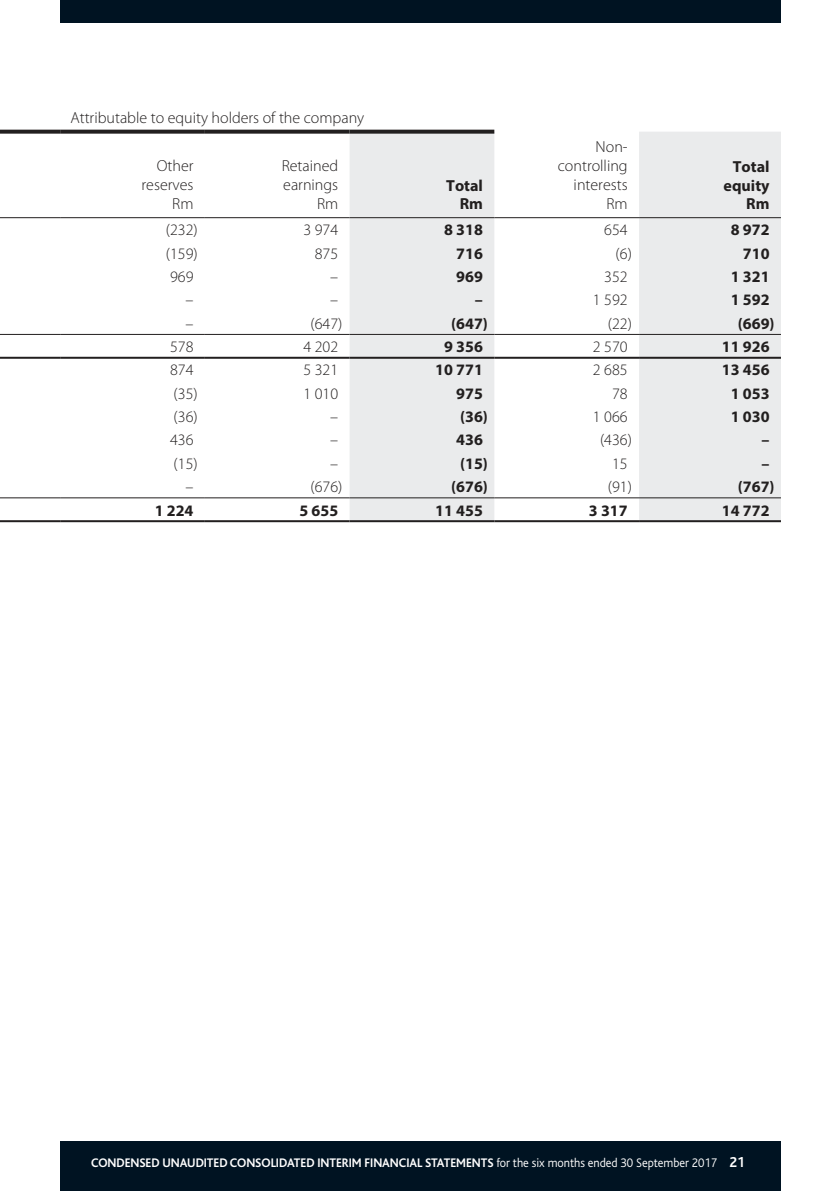
<style>
.page{position:relative;width:840px;height:1191px;background:#fff}
.page>*{position:absolute;margin:0;border:0;box-sizing:border-box;transform-origin:0 0}
.t1{font:300 16px/19px "Myriad Pro";color:#221f1f;text-align:right}
.t2{font:700 16px/18.4px "Myriad Pro";color:#221f1f;text-align:right}
.t3{font:700 13px "Bliss";letter-spacing:-.005em;color:#fff;scale:.95 1}
.s1{font-weight:300}
.s2{font-size:15px}
</style>
<div class="page">
<div style="left:60px;top:0;width:720px;height:23px;background:#001322"></div>
<div style="left:60px;top:1141px;width:720px;height:50px;background:#001322"></div>
<svg style="left:349px;top:132px;width:431px;height:388px;fill:#eaebec"></svg>
<hr style="left:0;top:334px;width:60px;height:1px;background:#221f1f">
<hr style="left:60px;top:334px;width:145px;height:1px;background:#221f1f">
<hr style="left:205px;top:334px;width:144px;height:1px;background:#221f1f">
<hr style="left:349px;top:334px;width:145px;height:1px;background:#221f1f">
<hr style="left:494px;top:334px;width:144px;height:1px;background:#221f1f">
<hr style="left:638px;top:334px;width:142px;height:1px;background:#221f1f">
<hr style="left:0;top:497px;width:60px;height:1px;background:#221f1f">
<hr style="left:60px;top:497px;width:145px;height:1px;background:#221f1f">
<hr style="left:205px;top:497px;width:144px;height:1px;background:#221f1f">
<hr style="left:349px;top:497px;width:145px;height:1px;background:#221f1f">
<hr style="left:494px;top:497px;width:144px;height:1px;background:#221f1f">
<hr style="left:638px;top:497px;width:142px;height:1px;background:#221f1f">
<hr style="left:0;top:357px;width:60px;height:2px;background:#221f1f">
<hr style="left:60px;top:357px;width:145px;height:2px;background:#221f1f">
<hr style="left:205px;top:357px;width:144px;height:2px;background:#221f1f">
<hr style="left:349px;top:357px;width:145px;height:2px;background:#221f1f">
<hr style="left:494px;top:357px;width:144px;height:2px;background:#221f1f">
<hr style="left:638px;top:357px;width:142px;height:2px;background:#221f1f">
<hr style="left:0;top:217px;width:60px;height:1px;background:#221f1f">
<hr style="left:60px;top:217px;width:145px;height:1px;background:#221f1f">
<hr style="left:205px;top:217px;width:144px;height:1px;background:#221f1f">
<hr style="left:349px;top:217px;width:145px;height:1px;background:#221f1f">
<hr style="left:494px;top:217px;width:144px;height:1px;background:#221f1f">
<hr style="left:638px;top:217px;width:142px;height:1px;background:#221f1f">
<hr style="left:0;top:520px;width:60px;height:2px;background:#221f1f">
<hr style="left:60px;top:520px;width:145px;height:2px;background:#221f1f">
<hr style="left:205px;top:520px;width:144px;height:2px;background:#221f1f">
<hr style="left:349px;top:520px;width:145px;height:2px;background:#221f1f">
<hr style="left:494px;top:520px;width:144px;height:2px;background:#221f1f">
<hr style="left:638px;top:520px;width:142px;height:2px;background:#221f1f">
<svg style="left:0;top:130px;width:60px;height:4px"></svg>
<svg style="left:60px;top:130px;width:145px;height:4px"></svg>
<svg style="left:205px;top:130px;width:144px;height:4px"></svg>
<svg style="left:349px;top:130px;width:145px;height:4px"></svg>
<p class="t1" style="left:70px;top:109px;width:295px">Attributable to equity holders of the company</p>
<p class="t1" style="left:141px;top:157px;width:53px">Other reserves<br>Rm</p>
<p class="t1" style="left:281px;top:157px;width:58px">Retained earnings<br>Rm</p>
<p class="t2" style="left:446px;top:177px;width:38px">Total<br>Rm</p>
<p class="t1" style="left:557px;top:138px;width:71px">Non&shy;controlling interests<br>Rm</p>
<p class="t2" style="left:723px;top:159px;width:47px">Total equity<br>Rm</p>
<p class="t1" style="left:166px;top:222px;width:33px">(232)</p>
<p class="t1" style="left:303px;top:222px;width:36px">3 974</p>
<p class="t2" style="left:444px;top:222px;width:40px">8 318</p>
<p class="t1" style="left:604px;top:222px;width:25px">654</p>
<p class="t2" style="left:730px;top:222px;width:40px">8 972</p>
<p class="t1" style="left:166px;top:245px;width:33px">(159)</p>
<p class="t1" style="left:314px;top:245px;width:25px">875</p>
<p class="t2" style="left:456px;top:245px;width:28px">716</p>
<p class="t1" style="left:615px;top:245px;width:18px">(6)</p>
<p class="t2" style="left:742px;top:245px;width:28px">710</p>
<p class="t1" style="left:170px;top:268px;width:25px">969</p>
<p class="t1" style="left:330px;top:268px;width:9px">–</p>
<p class="t2" style="left:456px;top:269px;width:28px">969</p>
<p class="t1" style="left:604px;top:268px;width:25px">352</p>
<p class="t2" style="left:730px;top:269px;width:40px">1 321</p>
<p class="t1" style="left:185px;top:292px;width:9px">–</p>
<p class="t1" style="left:330px;top:292px;width:9px">–</p>
<p class="t2" style="left:474px;top:292px;width:9px">–</p>
<p class="t1" style="left:592px;top:292px;width:36px">1 592</p>
<p class="t2" style="left:730px;top:292px;width:40px">1 592</p>
<p class="t1" style="left:185px;top:315px;width:9px">–</p>
<p class="t1" style="left:310px;top:315px;width:33px">(647)</p>
<p class="t2" style="left:451px;top:315px;width:38px">(647)</p>
<p class="t1" style="left:607px;top:315px;width:26px">(22)</p>
<p class="t2" style="left:737px;top:315px;width:38px">(669)</p>
<p class="t1" style="left:170px;top:338px;width:25px">578</p>
<p class="t1" style="left:303px;top:338px;width:36px">4 202</p>
<p class="t2" style="left:444px;top:339px;width:40px">9 356</p>
<p class="t1" style="left:592px;top:338px;width:36px">2 570</p>
<p class="t2" style="left:721px;top:339px;width:49px">11 926</p>
<p class="t1" style="left:170px;top:362px;width:25px">874</p>
<p class="t1" style="left:303px;top:362px;width:36px">5 321</p>
<p class="t2" style="left:435px;top:362px;width:49px">10 771</p>
<p class="t1" style="left:592px;top:362px;width:36px">2 685</p>
<p class="t2" style="left:721px;top:362px;width:49px">13 456</p>
<p class="t1" style="left:173px;top:385px;width:26px">(35)</p>
<p class="t1" style="left:303px;top:385px;width:36px">1 010</p>
<p class="t2" style="left:456px;top:385px;width:28px">975</p>
<p class="t1" style="left:611px;top:385px;width:17px">78</p>
<p class="t2" style="left:730px;top:385px;width:40px">1 053</p>
<p class="t1" style="left:173px;top:408px;width:26px">(36)</p>
<p class="t1" style="left:330px;top:408px;width:9px">–</p>
<p class="t2" style="left:460px;top:409px;width:29px">(36)</p>
<p class="t1" style="left:592px;top:408px;width:36px">1 066</p>
<p class="t2" style="left:730px;top:409px;width:40px">1 030</p>
<p class="t1" style="left:170px;top:432px;width:25px">436</p>
<p class="t1" style="left:330px;top:432px;width:9px">–</p>
<p class="t2" style="left:456px;top:432px;width:28px">436</p>
<p class="t1" style="left:599px;top:432px;width:33px">(436)</p>
<p class="t2" style="left:761px;top:432px;width:9px">–</p>
<p class="t1" style="left:173px;top:455px;width:26px">(15)</p>
<p class="t1" style="left:330px;top:455px;width:9px">–</p>
<p class="t2" style="left:460px;top:455px;width:29px">(15)</p>
<p class="t1" style="left:611px;top:455px;width:17px">15</p>
<p class="t2" style="left:761px;top:455px;width:9px">–</p>
<p class="t1" style="left:185px;top:478px;width:9px">–</p>
<p class="t1" style="left:310px;top:478px;width:33px">(676)</p>
<p class="t2" style="left:451px;top:479px;width:38px">(676)</p>
<p class="t1" style="left:607px;top:478px;width:26px">(91)</p>
<p class="t2" style="left:737px;top:479px;width:38px">(767)</p>
<p class="t2" style="left:155px;top:502px;width:40px">1 224</p>
<p class="t2" style="left:299px;top:502px;width:40px">5 655</p>
<p class="t2" style="left:435px;top:502px;width:49px">11 455</p>
<p class="t2" style="left:588px;top:502px;width:40px">3 317</p>
<p class="t2" style="left:721px;top:502px;width:49px">14 772</p>
<p class="t3" style="left:91px;top:1154px;width:689px">CONDENSED UNAUDITED CONSOLIDATED INTERIM FINANCIAL STATEMENTS <span class="s1">for the six months ended 30 September 2017</span> <span class="s2">21</span></p>
</div>
